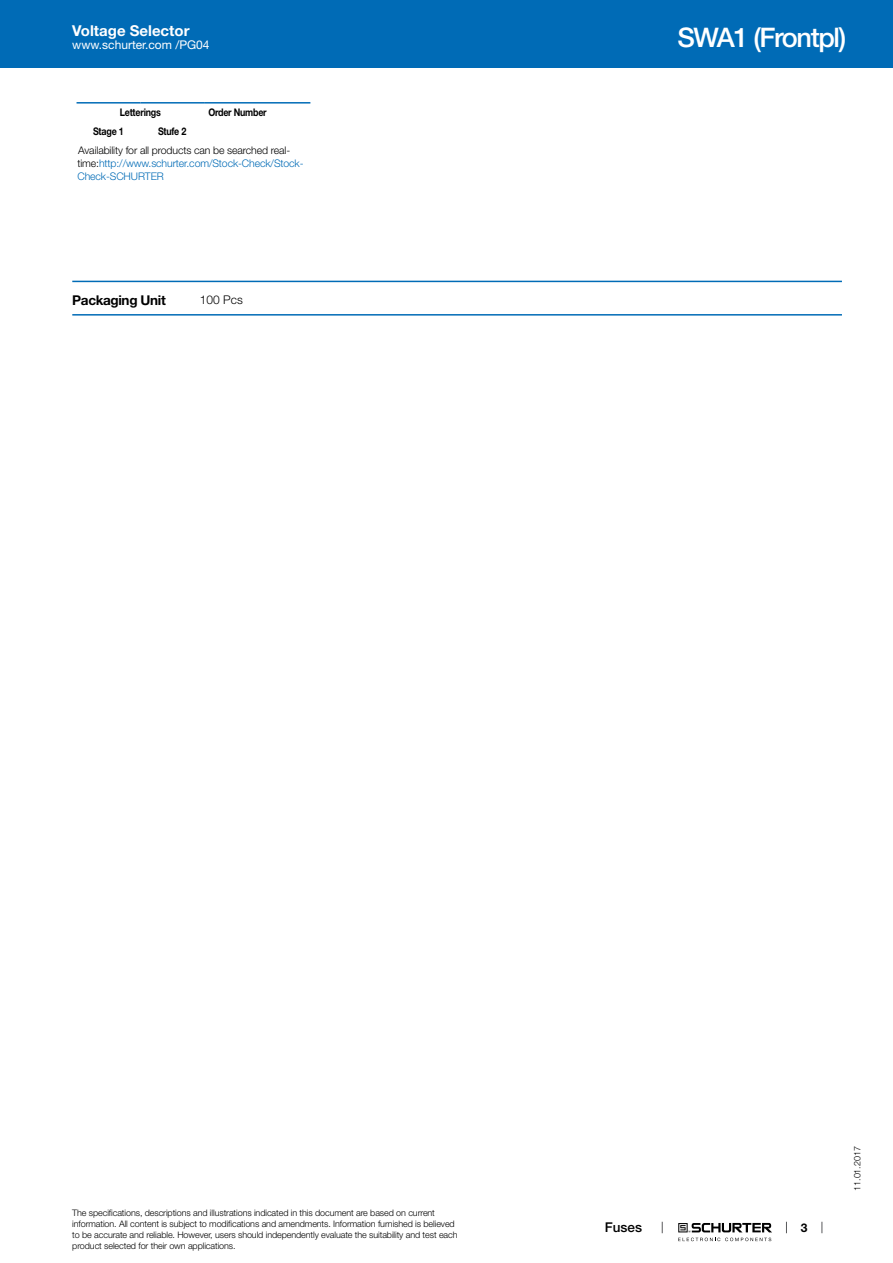
<style>
.page{position:relative;width:893px;height:1263px;background:#fff}
.page>*{position:absolute;margin:0;border:0;box-sizing:border-box;transform-origin:0 0}
.t1{font:500 27px "Helvetica Neue LT";letter-spacing:-.05em;color:#fff}
.t2{font:700 15px "Helvetica Neue LT";color:#fff}
.t3{font:700 13.5px "Helvetica Neue LT";letter-spacing:-.025em;color:#000}
.t4{font:500 13.5px "Helvetica Neue LT";color:#000}
.t5{font:12px "Helvetica Neue LT";color:#fff}
.t6{font:300 12px "Helvetica Neue LT";color:#000}
.t7{font:700 12px "Helvetica Neue LT";color:#000}
.t8{font:300 10.5px/12.6px "Helvetica Neue LT";letter-spacing:-.01em;color:#006bb6}
.t9{font:700 10.5px "Helvetica Neue LT";letter-spacing:-.025em;color:#000;scale:.85 1}
.t10{font:300 9px/10.8px "Helvetica Neue LT";letter-spacing:-.01em;color:#000}
.s1{color:#000}
</style>
<div class="page">
<svg style="left:678px;top:1223px;width:94px;height:18px"></svg>
<div style="left:0;top:0;width:893px;height:68px;background:#006bb6"></div>
<hr style="left:77px;top:102px;width:63px;height:2px;background:#006bb6">
<hr style="left:140px;top:102px;width:64px;height:2px;background:#006bb6">
<hr style="left:204px;top:102px;width:106px;height:2px;background:#006bb6">
<hr style="left:72px;top:281px;width:770px;height:1px;background:#006bb6">
<hr style="left:72px;top:314px;width:770px;height:2px;background:#006bb6">
<h2 class="t2" style="left:72px;top:21px;width:119px">Voltage Selector</h2>
<h3 class="t5" style="left:72px;top:38px;width:139px">www.schurter.com /PG04</h3>
<p class="t9" style="left:120px;top:106px;width:50px">Letterings</p>
<p class="t9" style="left:208px;top:106px;width:70px">Order Number</p>
<p class="t9" style="left:93px;top:125px;width:38px">Stage 1</p>
<p class="t9" style="left:158px;top:125px;width:35px">Stufe 2</p>
<p class="t8" style="left:77px;top:144px;width:228px"><span class="s1">Availability for all products can be searched real&shy;time:</span>http://www.schurter.com/Stock-Check/Stock-<br>Check-SCHURTER</p>
<h3 class="t3" style="left:72px;top:292px;width:95px">Packaging Unit</h3>
<h3 class="t6" style="left:200px;top:293px;width:44px">100 Pcs</h3>
<h1 class="t1" style="left:677px;top:21px;width:170px">SWA1 (Frontpl)</h1>
<p class="t10" style="left:72px;top:1207px;width:387px">The specifications, descriptions and illustrations indicated in this document are based on current information. All content is subject to modifications and amendments. Information furnished is believed to be accurate and reliable. However, users should independently evaluate the suitability and test each product selected for their own applications.</p>
<h3 class="t4" style="left:605px;top:1219px;width:39px">Fuses</h3>
<h3 class="t7" style="left:801px;top:1220px;width:8px">3</h3>
<p class="t10" style="left:852px;top:1191px;width:46px;rotate:-90deg">11.01.2017</p>
</div>
